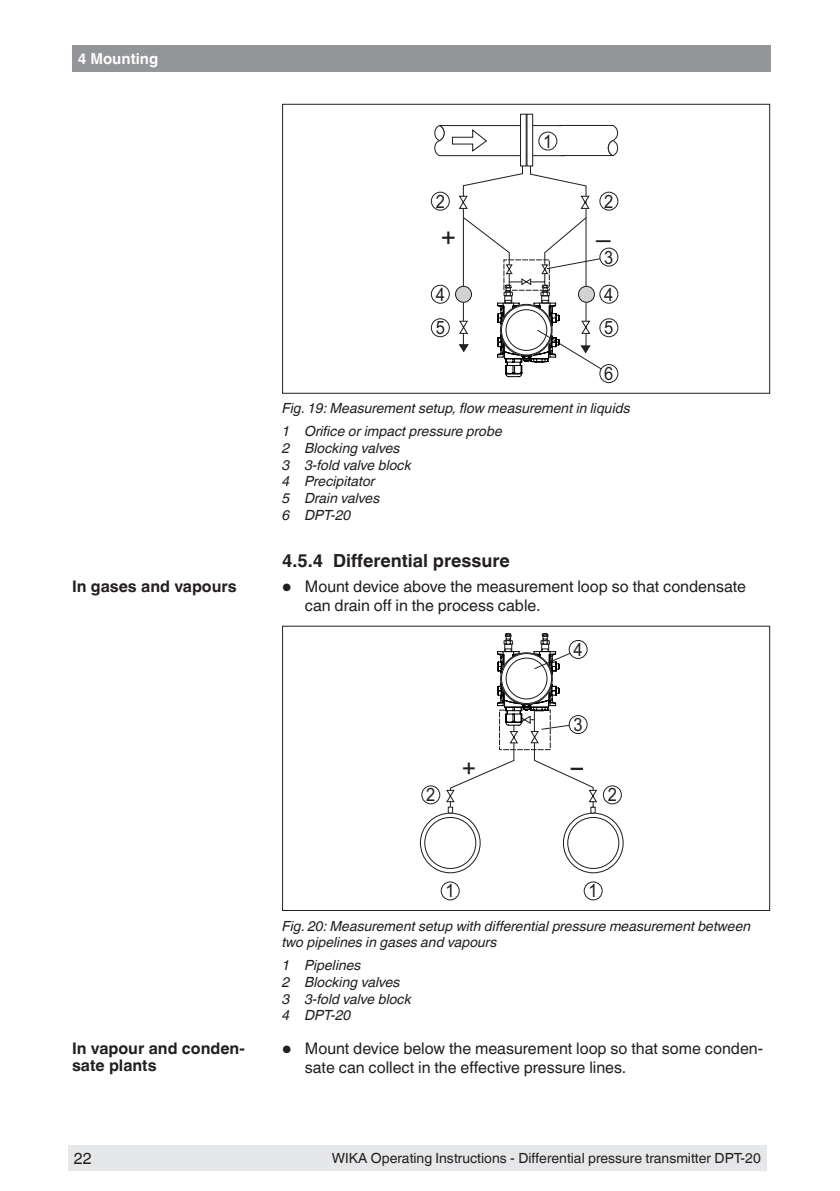
<style>
.page{position:relative;width:840px;height:1191px;background:#fff}
.page>*{position:absolute;margin:0;border:0;box-sizing:border-box;transform-origin:0 0}
.t1{font:26.2px "Arial";color:#231f20}
.t2{font:24.4px "Arial";color:#231f20}
.t3{font:18.4px "Arial";color:#231f20;scale:.9 1}
.t4{font:700 18px "Helvetica Linotype";color:#231f20}
.t5{font:16px/19.2px "Helvetica Linotype";color:#231f20}
.t6{font:700 16px/17px "Helvetica Linotype";color:#231f20}
.t7{font:700 15px "Helvetica Linotype";color:#fff}
.t8{font:italic 14px/16.8px "Helvetica Linotype";color:#231f20}
.t9{font:14px "Helvetica Linotype";color:#231f20}
.s1{font-size:24px}
</style>
<div class="page">
<div style="left:68px;top:1145px;width:43px;height:26px;background:#e6e7e9"></div>
<div style="left:72px;top:45px;width:697px;height:27px;background:#939598"></div>
<div style="left:111px;top:1145px;width:655px;height:26px;background:#e6e7e9"></div>
<div style="left:431px;top:192px;width:18px;height:18px;border:1px solid #231f20;border-radius:50%"></div>
<div style="left:431px;top:318px;width:18px;height:19px;border:1px solid #231f20;border-radius:50%"></div>
<div style="left:599px;top:364px;width:18px;height:19px;border:1px solid #231f20;border-radius:50%"></div>
<div style="left:431px;top:285px;width:18px;height:18px;border:1px solid #231f20;border-radius:50%"></div>
<svg style="left:433px;top:113px;width:185px;height:264px"></svg>
<div style="left:505px;top:309px;width:42px;height:42px;border:1px solid #231f20;border-radius:50%"></div>
<div style="left:501px;top:305px;width:50px;height:50px;border:1px solid #231f20;border-radius:50%"></div>
<div style="left:499px;top:304px;width:53px;height:52px;border:1px solid #231f20;border-radius:50%"></div>
<div style="left:282px;top:104px;width:487px;height:290px;border:1px solid #231f20"></div>
<div style="left:440px;top:881px;width:19px;height:19px;border:1px solid #231f20;border-radius:50%"></div>
<div style="left:583px;top:881px;width:19px;height:19px;border:1px solid #231f20;border-radius:50%"></div>
<svg style="left:419px;top:633px;width:204px;height:241px"></svg>
<div style="left:569px;top:640px;width:18px;height:18px;background:#fff;border-radius:50%"></div>
<div style="left:568px;top:640px;width:19px;height:18px;border:1px solid #231f20;border-radius:50%"></div>
<div style="left:282px;top:625px;width:487px;height:286px;border:1px solid #231f20"></div>
<p class="t7" style="left:78px;top:53px;width:82px">4 Mounting</p>
<p class="t6" style="left:72px;top:578px;width:166px">In gases and vapours</p>
<p class="t6" style="left:72px;top:1039px;width:174px">In vapour and conden&shy;sate plants</p>
<p class="t5" style="left:74px;top:1150px;width:19px">22</p>
<h3 class="t3" style="left:543px;top:130px;width:12px">1</h3>
<h3 class="t3" style="left:435px;top:190px;width:12px">2</h3>
<h3 class="t3" style="left:604px;top:190px;width:12px">2</h3>
<h1 class="t1" style="left:440px;top:223px;width:17px">+</h1>
<h1 class="t1" style="left:595px;top:223px;width:16px">–</h1>
<h3 class="t3" style="left:604px;top:246px;width:12px">3</h3>
<h3 class="t3" style="left:435px;top:283px;width:12px">4</h3>
<h3 class="t3" style="left:604px;top:283px;width:12px">4</h3>
<h3 class="t3" style="left:435px;top:317px;width:12px">5</h3>
<h3 class="t3" style="left:604px;top:317px;width:12px">5</h3>
<h3 class="t3" style="left:604px;top:363px;width:12px">6</h3>
<p class="t8" style="left:282px;top:397px;width:349px;line-height:22.4px">Fig. 19: Measurement setup, flow measurement in liquids<br>1 Orifice or impact pressure probe</p>
<p class="t8" style="left:282px;top:441px;width:131px">2 Blocking valves<br>3 3-fold valve block<br>4 Precipitator<br>5 Drain valves<br>6 DPT-20</p>
<p class="t4" style="left:282px;top:550px;width:229px">4.5.4 Differential pressure</p>
<p class="t5" style="left:304px;top:578px;width:442px;text-indent:-23px"><span class="s1">•</span> Mount device above the measurement loop so that condensate can drain off in the process cable.</p>
<h3 class="t3" style="left:573px;top:639px;width:12px">4</h3>
<h2 class="t2" style="left:461px;top:754px;width:16px">+</h2>
<h3 class="t3" style="left:573px;top:714px;width:12px">3</h3>
<h3 class="t3" style="left:426px;top:784px;width:12px">2</h3>
<h3 class="t3" style="left:607px;top:784px;width:12px">2</h3>
<h3 class="t3" style="left:445px;top:880px;width:12px">1</h3>
<h3 class="t3" style="left:588px;top:880px;width:12px">1</h3>
<p class="t8" style="left:282px;top:917px;width:470px">Fig. 20: Measurement setup with differential pressure measurement between two pipelines in gases and vapours</p>
<p class="t8" style="left:282px;top:958px;width:131px">1 Pipelines<br>2 Blocking valves<br>3 3-fold valve block<br>4 DPT-20</p>
<p class="t5" style="left:304px;top:1040px;width:459px;text-indent:-23px"><span class="s1">•</span> Mount device below the measurement loop so that some conden&shy;sate can collect in the effective pressure lines.</p>
<p class="t9" style="left:331px;top:1150px;width:430px">WIKA Operating Instructions - Differential pressure transmitter DPT-20</p>
</div>
